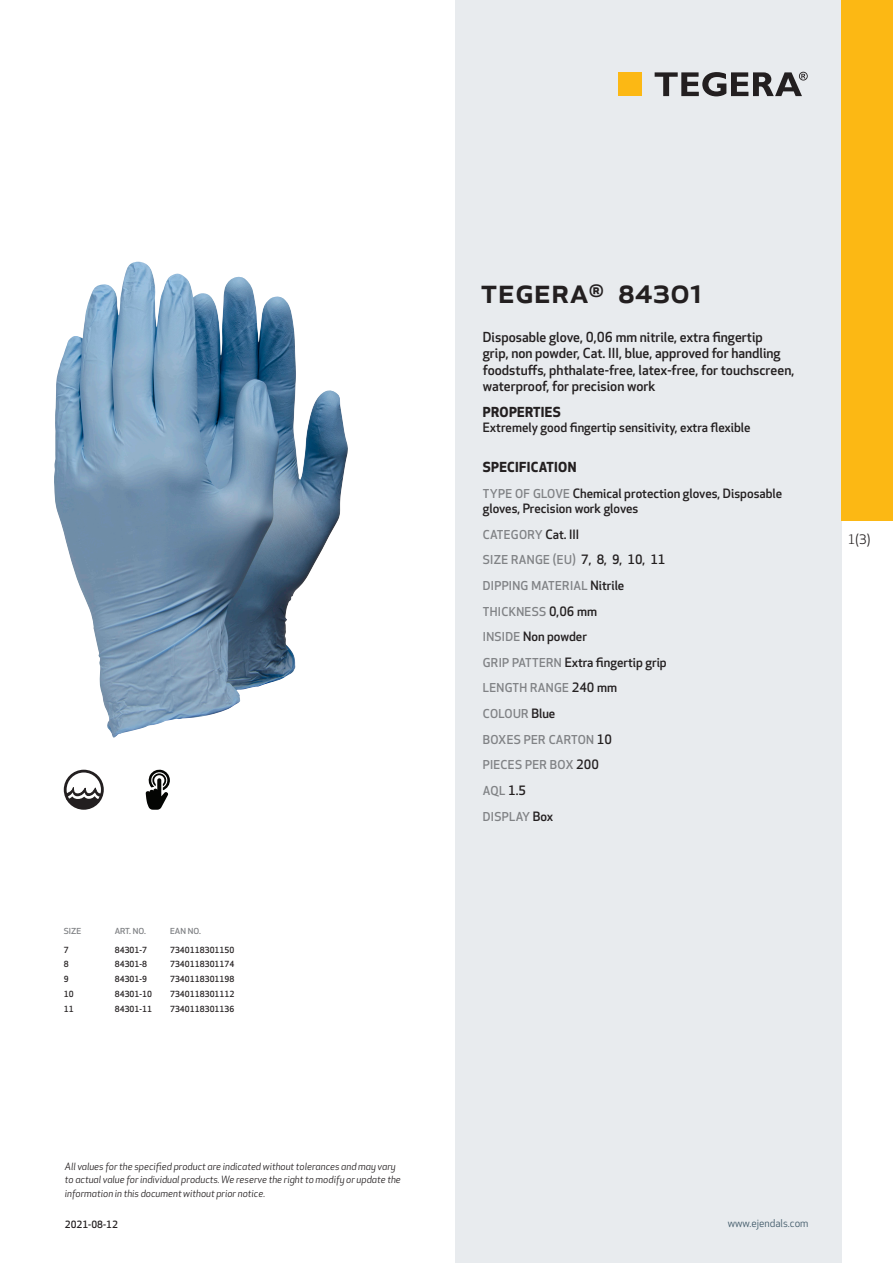
<style>
.page{position:relative;width:893px;height:1263px;background:#fff}
.page>*{position:absolute;margin:0;border:0;box-sizing:border-box;transform-origin:0 0}
.prodname{font:500 34.5px "Apex New";color:#231f20}
.Funktion_body{font:500 13.5px/16.5px "Apex New";color:#231f20}
.Funktion_body-2{font:700 13.5px "Apex New";letter-spacing:.025em;color:#231f20}
.t1{font:12.75px "Apex New";color:#231f20}
.Funktion_body-3{font:500 12.6px/15px "Apex New";color:#231f20}
.Funktion_body-4{font:500 12px "Apex New";letter-spacing:.025em;color:#808285}
.t2{font:10.5px "Apex New";color:#405968}
.t3{font:italic 9.75px/13.5px "Apex New";color:#231f20}
.t4{font:500 9.75px "Apex New";color:#231f20}
.ArticleTable_body{font:500 8.25px "Apex New";color:#231f20}
.ArticeTable_header{font:500 8.1px "Apex New";color:#808285;scale:1.06 1}
.s1{font-size:12px;color:#808285}
.s2{font-size:12.6px;color:#231f20}
</style>
<div class="page">
<div style="left:455px;top:0;width:387px;height:1263px;background:#e8ebee"></div>
<div style="left:842px;top:0;width:51px;height:520px;background:#fcb814"></div>
<img style="left:54px;top:263px;width:294px;height:475px">
<div style="left:618px;top:72px;width:24px;height:24px;background:#fcb814"></div>
<svg style="left:655px;top:72px;width:153px;height:24px"></svg>
<svg style="left:64px;top:770px;width:40px;height:40px"></svg>
<svg style="left:146px;top:770px;width:24px;height:40px"></svg>
<p class="ArticeTable_header" style="left:64px;top:925px;width:18px">SIZE</p>
<p class="ArticeTable_header" style="left:115px;top:925px;width:31px">ART. NO.</p>
<p class="ArticeTable_header" style="left:170px;top:925px;width:31px">EAN NO.</p>
<p class="ArticleTable_body" style="left:64px;top:944px;width:6px">7</p>
<p class="ArticleTable_body" style="left:115px;top:944px;width:34px">84301-7</p>
<p class="ArticleTable_body" style="left:170px;top:944px;width:66px">7340118301150</p>
<p class="ArticleTable_body" style="left:64px;top:959px;width:6px">8</p>
<p class="ArticleTable_body" style="left:115px;top:959px;width:34px">84301-8</p>
<p class="ArticleTable_body" style="left:170px;top:959px;width:66px">7340118301174</p>
<p class="ArticleTable_body" style="left:64px;top:973px;width:6px">9</p>
<p class="ArticleTable_body" style="left:115px;top:973px;width:34px">84301-9</p>
<p class="ArticleTable_body" style="left:170px;top:973px;width:66px">7340118301198</p>
<p class="ArticleTable_body" style="left:64px;top:988px;width:11px">10</p>
<p class="ArticleTable_body" style="left:115px;top:988px;width:39px">84301-10</p>
<p class="ArticleTable_body" style="left:170px;top:988px;width:66px">7340118301112</p>
<p class="ArticleTable_body" style="left:64px;top:1003px;width:11px">11</p>
<p class="ArticleTable_body" style="left:115px;top:1003px;width:39px">84301-11</p>
<p class="ArticleTable_body" style="left:170px;top:1003px;width:66px">7340118301136</p>
<p class="t3" style="left:65px;top:1159px;width:337px">All values for the specified product are indicated without tolerances and may vary to actual value for individual products. We reserve the right to modify or update the information in this document without prior notice.</p>
<p class="t4" style="left:65px;top:1218px;width:54px">2021-08-12</p>
<p class="prodname" style="left:480px;top:267px;width:223px">TEGERA<sup>®</sup> 84301</p>
<p class="Funktion_body" style="left:483px;top:328px;width:313px">Disposable glove, 0,06 mm nitrile, extra fingertip<br>grip, non powder, Cat. III, blue, approved for handling foodstuffs, phthalate-free, latex-free, for touchscreen, waterproof, for precision work</p>
<p class="Funktion_body-2" style="left:483px;top:402px;width:79px">PROPERTIES</p>
<p class="Funktion_body-3" style="left:483px;top:419px;width:269px">Extremely good fingertip sensitivity, extra flexible</p>
<p class="Funktion_body-2" style="left:483px;top:458px;width:95px">SPECIFICATION</p>
<p class="Funktion_body-3" style="left:483px;top:486px;width:301px"><span class="s1">TYPE OF GLOVE</span> Chemical protection gloves, Disposable gloves, Precision work gloves</p>
<p class="Funktion_body-4" style="left:483px;top:526px;width:98px">CATEGORY <span class="s2">Cat. III</span></p>
<p class="Funktion_body-4" style="left:483px;top:552px;width:184px">SIZE RANGE (EU) <span class="s2">7, 8, 9, 10, 11</span></p>
<p class="Funktion_body-4" style="left:483px;top:577px;width:143px">DIPPING MATERIAL <span class="s2">Nitrile</span></p>
<p class="Funktion_body-4" style="left:483px;top:603px;width:116px">THICKNESS <span class="s2">0,06 mm</span></p>
<p class="Funktion_body-3" style="left:483px;top:629px;width:106px"><span class="s1">INSIDE</span> Non powder</p>
<p class="Funktion_body-3" style="left:483px;top:654px;width:185px"><span class="s1">GRIP PATTERN</span> Extra fingertip grip</p>
<p class="Funktion_body-4" style="left:483px;top:680px;width:136px">LENGTH RANGE <span class="s2">240 mm</span></p>
<p class="Funktion_body-4" style="left:483px;top:706px;width:74px">COLOUR <span class="s2">Blue</span></p>
<p class="Funktion_body-4" style="left:483px;top:731px;width:131px">BOXES PER CARTON <span class="s2">10</span></p>
<p class="Funktion_body-4" style="left:483px;top:757px;width:118px">PIECES PER BOX <span class="s2">200</span></p>
<p class="Funktion_body-4" style="left:483px;top:782px;width:45px">AQL <span class="s2">1.5</span></p>
<p class="Funktion_body-4" style="left:483px;top:808px;width:72px">DISPLAY <span class="s2">Box</span></p>
<h3 class="t1" style="left:848px;top:531px;width:24px">1(3)</h3>
<p class="t2" style="left:728px;top:1217px;width:82px">www.ejendals.com</p>
</div>
